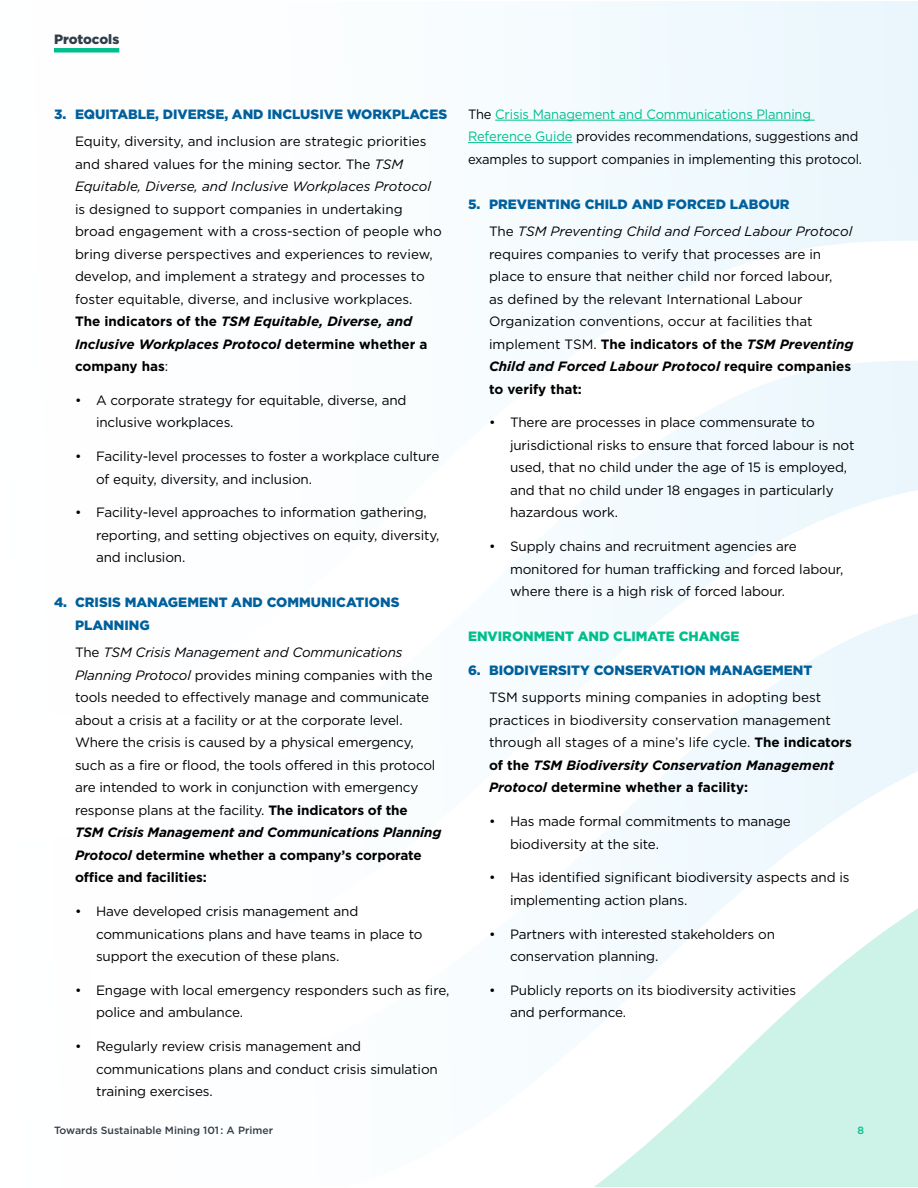
<style>
.page{position:relative;width:918px;height:1188px;background:#fff}
.page>*{position:absolute;margin:0;border:0;box-sizing:border-box;transform-origin:0 0}
.t1{font:13.5px/22.5px "Gotham";letter-spacing:-.01em;color:#000}
.t2{font:13.5px/22.5px "Gotham";letter-spacing:-.01em;color:#000;scale:.96 1}
.t3{font:900 13.5px/22.5px "Gotham";color:#00609c}
.t4{font:italic 13.5px/27.5px "Gotham";color:#000}
.t5{font:900 13.5px "Gotham";color:#00bf8c}
.t6{font:900 13.5px "Gotham";color:#313e48}
.t7{font:500 10.5px "Gotham";color:#313d47}
.t8{font:500 10.5px "Gotham";color:#00bf8c}
.s1{font-style:italic}
.s2{font-weight:700}
.s3{font-weight:700;font-style:italic}
.s4{color:#00bf8c}
.s5{font-weight:900;font-style:normal;color:#00609c}
.s6{font-style:normal}
</style>
<div class="page">
<div style="left:899px;top:614px;width:19px;height:167px;background:#eaf6fc"></div>
<svg style="left:594px;top:908px;width:324px;height:279px;fill:#cdf2e8"></svg>
<hr style="left:495px;top:120px;width:320px;height:1px;background:#00bf8c">
<hr style="left:468px;top:142px;width:104px;height:1px;background:#00bf8c">
<div style="left:54px;top:48px;width:65px;height:5px;background:#00bf8c"></div>
<p class="t6" style="left:54px;top:30px;width:67px">Protocols</p>
<p class="t3" style="left:54px;top:103px;width:395px">3. EQUITABLE, DIVERSE, AND INCLUSIVE WORKPLACES</p>
<p class="t1" style="left:75px;top:130px;width:358px">Equity, diversity, and inclusion are strategic priorities and shared values for the mining sector. The <span class="s1">TSM<br>Equitable, Diverse, and Inclusive Workplaces Protocol</span></p>
<p class="t1" style="left:75px;top:197px;width:368px">is designed to support companies in undertaking broad engagement with a cross-section of people who bring diverse perspectives and experiences to review, develop, and implement a strategy and processes to foster equitable, diverse, and inclusive workplaces.<br><span class="s2">The indicators of the</span> <span class="s3">TSM Equitable, Diverse, and Inclusive Workplaces Protocol</span> <span class="s2">determine whether a company has</span>:</p>
<p class="t1" style="left:96px;top:389px;width:312px;text-indent:-21px">• A corporate strategy for equitable, diverse, and inclusive workplaces.</p>
<p class="t1" style="left:96px;top:445px;width:345px;text-indent:-21px">• Facility-level processes to foster a workplace culture of equity, diversity, and inclusion.</p>
<p class="t1" style="left:96px;top:501px;width:345px;text-indent:-21px">• Facility-level approaches to information gathering, reporting, and setting objectives on equity, diversity, and inclusion.</p>
<p class="t3" style="left:75px;top:591px;width:326px;text-indent:-21px">4. CRISIS MANAGEMENT AND COMMUNICATIONS<br>PLANNING</p>
<p class="t1" style="left:75px;top:641px;width:368px">The <span class="s1">TSM Crisis Management and Communications Planning Protocol</span> provides mining companies with the tools needed to effectively manage and communicate about a crisis at a facility or at the corporate level.<br>Where the crisis is caused by a physical emergency, such as a fire or flood, the tools offered in this protocol are intended to work in conjunction with emergency response plans at the facility. <span class="s2">The indicators of the<br></span><span class="s3">TSM Crisis Management and Communications Planning Protocol</span> <span class="s2">determine whether a company’s corporate office and facilities:</span></p>
<p class="t1" style="left:96px;top:900px;width:328px;text-indent:-21px">• Have developed crisis management and communications plans and have teams in place to support the execution of these plans.</p>
<p class="t1" style="left:96px;top:979px;width:355px;text-indent:-21px">• Engage with local emergency responders such as fire, police and ambulance.</p>
<p class="t1" style="left:96px;top:1035px;width:343px;text-indent:-21px">• Regularly review crisis management and communications plans and conduct crisis simulation training exercises.</p>
<p class="t2" style="left:468px;top:102px;width:412px">The <span class="s4">Crisis Management and Communications Planning<br>Reference Guide</span> provides recommendations, suggestions and examples to support companies in implementing this protocol.</p>
<p class="t4" style="left:489px;top:190px;width:365px;text-indent:-21px"><span class="s5">5. PREVENTING CHILD AND FORCED LABOUR<br></span><span class="s6">The</span> TSM Preventing Child and Forced Labour Protocol</p>
<p class="t1" style="left:489px;top:242px;width:366px">requires companies to verify that processes are in place to ensure that neither child nor forced labour,<br>as defined by the relevant International Labour Organization conventions, occur at facilities that implement TSM. <span class="s2">The indicators of the</span> <span class="s3">TSM Preventing Child and Forced Labour Protocol</span> <span class="s2">require companies to verify that:</span></p>
<p class="t1" style="left:510px;top:411px;width:346px;text-indent:-21px">• There are processes in place commensurate to jurisdictional risks to ensure that forced labour is not used, that no child under the age of 15 is employed, and that no child under 18 engages in particularly hazardous work.</p>
<p class="t1" style="left:510px;top:535px;width:335px;text-indent:-21px">• Supply chains and recruitment agencies are monitored for human trafficking and forced labour, where there is a high risk of forced labour.</p>
<p class="t5" style="left:468px;top:627px;width:273px">ENVIRONMENT AND CLIMATE CHANGE</p>
<p class="t3" style="left:468px;top:659px;width:346px">6. BIODIVERSITY CONSERVATION MANAGEMENT</p>
<p class="t1" style="left:489px;top:686px;width:365px">TSM supports mining companies in adopting best practices in biodiversity conservation management through all stages of a mine’s life cycle. <span class="s2">The indicators of the</span> <span class="s3">TSM Biodiversity Conservation Management Protocol</span> <span class="s2">determine whether a facility:</span></p>
<p class="t1" style="left:510px;top:810px;width:282px;text-indent:-21px">• Has made formal commitments to manage biodiversity at the site.</p>
<p class="t1" style="left:510px;top:866px;width:341px;text-indent:-21px">• Has identified significant biodiversity aspects and is implementing action plans.</p>
<p class="t1" style="left:510px;top:922px;width:267px;text-indent:-21px">• Partners with interested stakeholders on conservation planning.</p>
<p class="t1" style="left:510px;top:979px;width:288px;text-indent:-21px">• Publicly reports on its biodiversity activities and performance.</p>
<p class="t7" style="left:54px;top:1124px;width:221px">Towards Sustainable Mining 101 : A Primer</p>
<p class="t8" style="left:857px;top:1124px;width:8px">8</p>
</div>
